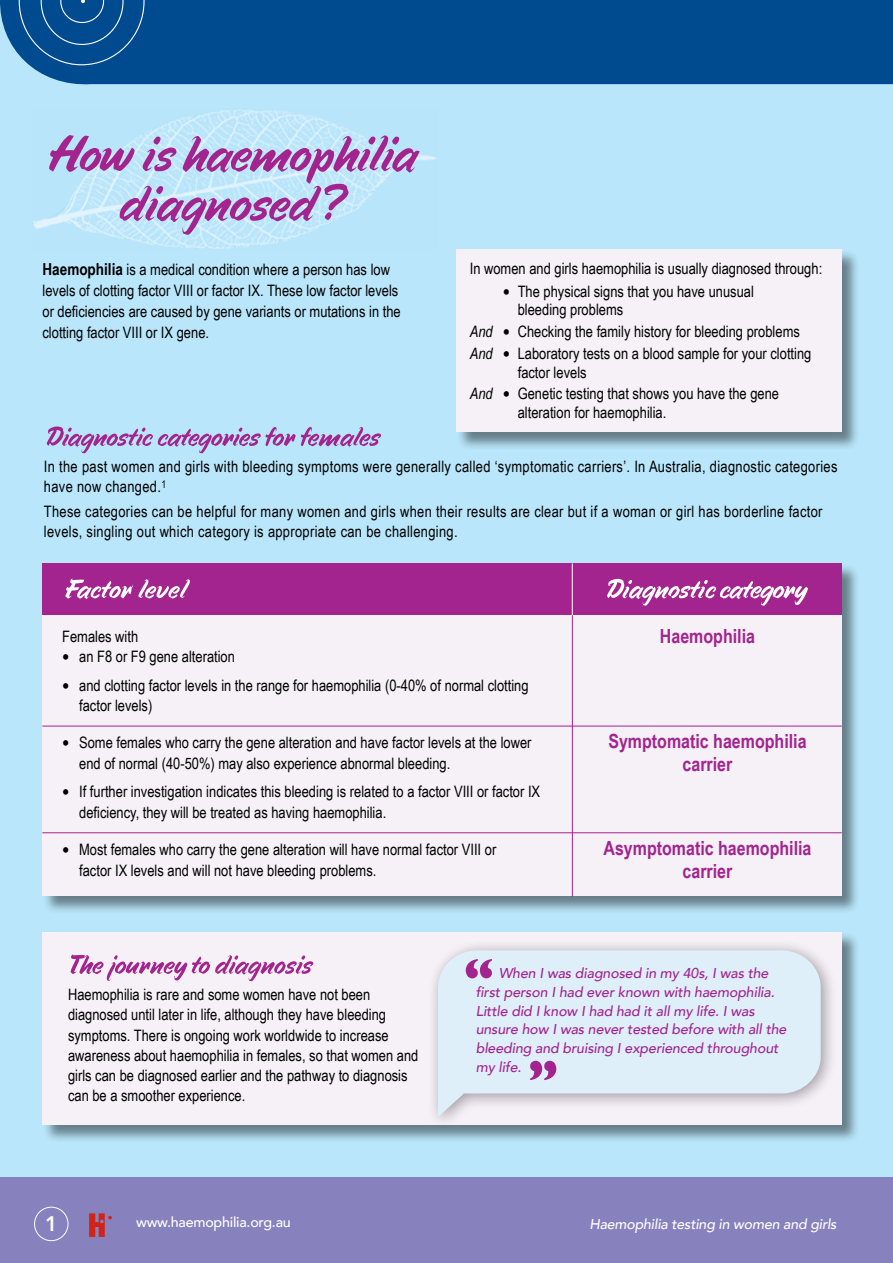
<style>
.page{position:relative;width:893px;height:1263px;background:#fff}
.page>*{position:absolute;margin:0;border:0;box-sizing:border-box;transform-origin:0 0}
.t1{font:800 21px "Avenir";color:#fff}
.t2{font:700 19.5px/22.5px "Arial Narrow";color:#a3238f;text-align:center}
.t3{font:15.75px/20.2px "Arial Narrow";color:#000}
.t4{font:15.75px/20.2px "Arial Narrow";letter-spacing:.02em;color:#000}
.t5{font:italic 500 14.25px/18.8px "Avenir";letter-spacing:-.01em;color:#a3238f}
.t6{font:italic 500 14.25px "Avenir";letter-spacing:-.015em;color:#fff}
.t7{font:500 14.25px "Avenir";letter-spacing:-.015em;color:#fff}
.s1{font-weight:700;font-size:16.5px}
.s2{font-size:22.5px}
.s3{font-style:italic}
</style>
<div class="page">
<div style="left:0;top:0;width:893px;height:1179px;background:#b9e6fa"></div>
<div style="left:0;top:1178px;width:893px;height:85px;background:#8781bd"></div>
<div style="left:34px;top:1207px;width:34px;height:34px;border:1px solid #fff;border-radius:50%"></div>
<svg style="left:89px;top:1213px;width:23px;height:24px"></svg>
<div style="left:43px;top:932px;width:817px;height:211px;background:#000;opacity:.45"></div>
<div style="left:43px;top:932px;width:799px;height:193px;background:#f6f0f7"></div>
<img style="left:33px;top:109px;width:403px;height:140px">
<svg style="left:49px;top:135px;width:371px;height:100px"></svg>
<svg style="left:47px;top:426px;width:334px;height:27px"></svg>
<svg style="left:71px;top:954px;width:242px;height:27px"></svg>
<div style="left:427px;top:939px;width:411px;height:193px;background:#000;opacity:.52"></div>
<svg style="left:438px;top:950px;width:383px;height:167px;background:#dfecf6"></svg>
<svg style="left:466px;top:959px;width:26px;height:19px"></svg>
<svg style="left:530px;top:1061px;width:26px;height:19px"></svg>
<div style="left:43px;top:564px;width:817px;height:350px;background:#000;opacity:.45"></div>
<div style="left:43px;top:564px;width:799px;height:332px;background:#a3238f"></div>
<div style="left:43px;top:615px;width:799px;height:281px;background:#f6f0f7"></div>
<hr style="left:42px;top:726px;width:800px;height:1px;background:#a3238f">
<hr style="left:42px;top:832px;width:800px;height:1px;background:#a3238f">
<hr style="left:572px;top:563px;width:1px;height:334px;background:#a3238f">
<hr style="left:572px;top:563px;width:1px;height:52px;background:#fff">
<svg style="left:65px;top:579px;width:743px;height:27px"></svg>
<div style="left:456px;top:249px;width:404px;height:201px;background:#000;opacity:.45"></div>
<div style="left:456px;top:249px;width:386px;height:183px;background:#f6f0f7"></div>
<div style="left:0;top:0;width:893px;height:85px;background:#004a8f"></div>
<svg style="left:19px;top:0;width:126px;height:65px;background:#0f5596"></svg>
<p class="t3" style="left:43px;top:258px;width:360px;line-height:21px"><span class="s1">Haemophilia</span> is a medical condition where a person has low levels of clotting factor VIII or factor IX. These low factor levels or deficiencies are caused by gene variants or mutations in the clotting factor VIII or IX gene.</p>
<p class="t3" style="left:470px;top:257px;width:354px">In women and girls haemophilia is usually diagnosed through:</p>
<p class="t3" style="left:518px;top:281px;width:238px;line-height:18.8px;text-indent:-15px"><span class="s2">•</span> The physical signs that you have unusual bleeding problems</p>
<p class="t3" style="left:470px;top:320px;width:343px;line-height:21.8px"><span class="s3">And</span> <span class="s2">•</span> Checking the family history for bleeding problems<br><span class="s3">And</span> <span class="s2">•</span> Laboratory tests on a blood sample for your clotting</p>
<p class="t3" style="left:470px;top:361px;width:311px;line-height:21.8px;text-indent:48px">factor levels<br><span class="s3">And</span> <span class="s2">•</span> Genetic testing that shows you have the gene</p>
<p class="t3" style="left:518px;top:402px;width:150px">alteration for haemophilia.</p>
<p class="t4" style="left:44px;top:456px;width:795px">In the past women and girls with bleeding symptoms were generally called ‘symptomatic carriers’. In Australia, diagnostic categories have now changed.<sup>1</sup></p>
<p class="t4" style="left:44px;top:500px;width:780px">These categories can be helpful for many women and girls when their results are clear but if a woman or girl has borderline factor levels, singling out which category is appropriate can be challenging.</p>
<p class="t3" style="left:62px;top:625px;width:78px">Females with</p>
<p class="t3" style="left:62px;top:646px;width:174px"><span class="s2">•</span> an F8 or F9 gene alteration</p>
<p class="t3" style="left:79px;top:674px;width:451px;text-indent:-17px"><span class="s2">•</span> and clotting factor levels in the range for haemophilia (0-40% of normal clotting factor levels)</p>
<p class="t3" style="left:79px;top:732px;width:454px;text-indent:-17px"><span class="s2">•</span> Some females who carry the gene alteration and have factor levels at the lower end of normal (40-50%) may also experience abnormal bleeding.</p>
<p class="t3" style="left:79px;top:781px;width:462px;text-indent:-17px"><span class="s2">•</span> If further investigation indicates this bleeding is related to a factor VIII or factor IX deficiency, they will be treated as having haemophilia.</p>
<p class="t3" style="left:79px;top:838px;width:419px;line-height:21.6px;text-indent:-17px"><span class="s2">•</span> Most females who carry the gene alteration will have normal factor VIII or factor IX levels and will not have bleeding problems.</p>
<p class="t2" style="left:660px;top:624px;width:97px">Haemophilia</p>
<p class="t2" style="left:608px;top:729px;width:200px">Symptomatic haemophilia carrier</p>
<p class="t2" style="left:603px;top:835px;width:209px;line-height:23.4px">Asymptomatic haemophilia carrier</p>
<p class="t3" style="left:68px;top:984px;width:352px">Haemophilia is rare and some women have not been diagnosed until later in life, although they have bleeding symptoms. There is ongoing work worldwide to increase awareness about haemophilia in females, so that women and girls can be diagnosed earlier and the pathway to diagnosis can be a smoother experience.</p>
<p class="t5" style="left:476px;top:964px;width:312px;text-indent:23px">When I was diagnosed in my 40s, I was the first person I had ever known with haemophilia.<br>Little did I know I had had it all my life. I was unsure how I was never tested before with all the bleeding and bruising I experienced throughout my life.</p>
<h1 class="t1" style="left:45px;top:1207px;width:14px">1</h1>
<p class="t7" style="left:136px;top:1210px;width:156px">www.haemophilia.org.au</p>
<p class="t6" style="left:589px;top:1215px;width:249px">Haemophilia testing in women and girls</p>
</div>
